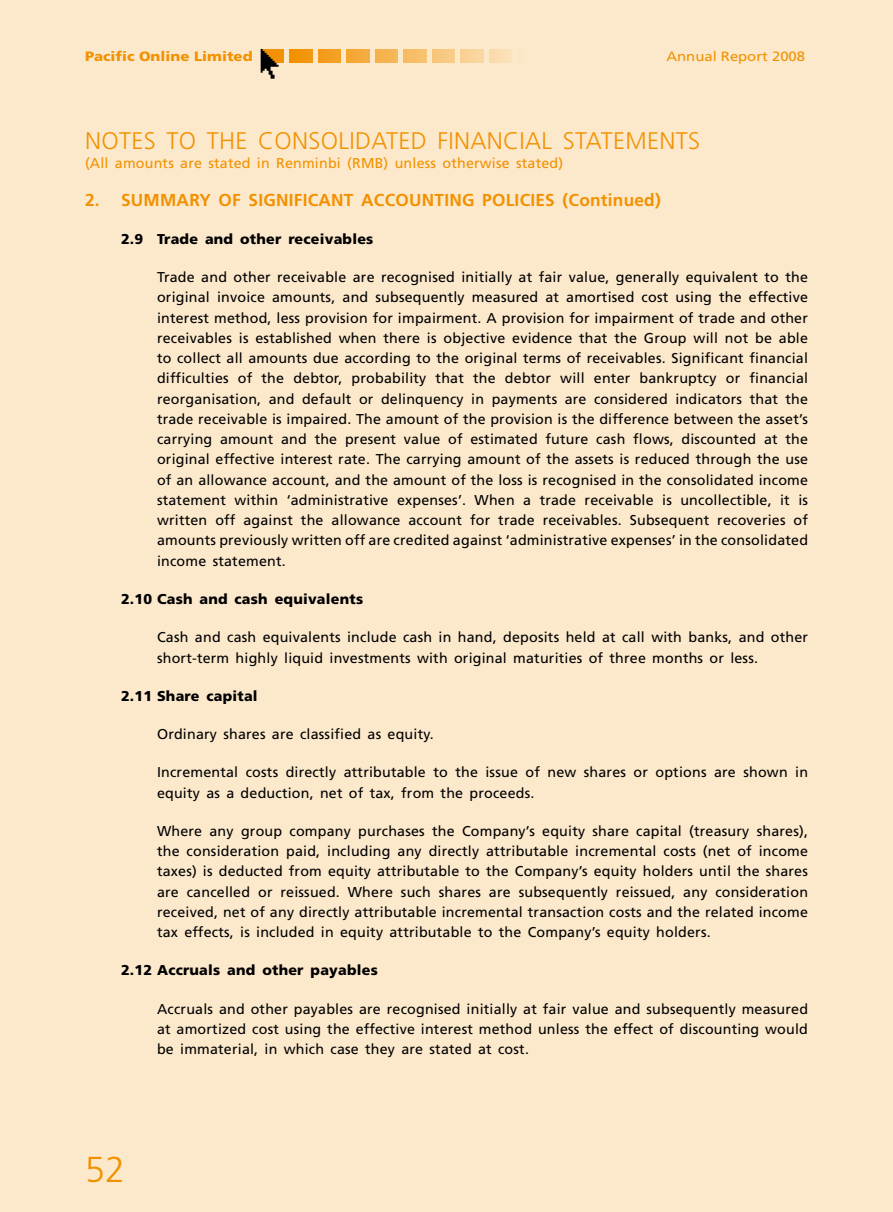
<style>
.page{position:relative;width:893px;height:1212px;background:#fce9cc}
.page>*{position:absolute;margin:0;border:0;box-sizing:border-box;transform-origin:0 0}
.t1{font:300 36px "Frutiger LT Std";color:#f29100}
.t2{font:300 24px "Frutiger LT Std";letter-spacing:.015em;color:#f29100}
.t3{font:700 17.25px "Frutiger LT Std";letter-spacing:.015em;color:#f29100}
.t4{font:14.25px/20.2px "Frutiger LT Std";letter-spacing:.015em;color:#000;text-align:justify}
.t5{font:900 14.25px "Frutiger LT Std";letter-spacing:.015em;color:#000}
.t6{font:14.25px "Frutiger LT Std";letter-spacing:.015em;color:#f29100}
.t7{font:900 13.5px "Frutiger LT Std";color:#f29100;scale:1.1 1}
.t8{font:13.5px "Frutiger LT Std";color:#f29100;scale:1.1 1}
</style>
<div class="page">
<div style="left:261px;top:50px;width:23px;height:13px;background:#f29101"></div>
<div style="left:318px;top:50px;width:23px;height:13px;background:#f49f20"></div>
<div style="left:375px;top:50px;width:23px;height:13px;background:#f6b450"></div>
<div style="left:432px;top:50px;width:23px;height:13px;background:#f9c981"></div>
<div style="left:489px;top:50px;width:23px;height:13px;background:#fbdeb3"></div>
<div style="left:290px;top:50px;width:22px;height:13px;background:#f29407"></div>
<div style="left:347px;top:50px;width:22px;height:13px;background:#f5a938"></div>
<div style="left:404px;top:50px;width:22px;height:13px;background:#f7be68"></div>
<div style="left:461px;top:50px;width:22px;height:13px;background:#fad39a"></div>
<svg style="left:261px;top:49px;width:18px;height:30px"></svg>
<p class="t7" style="left:85px;top:49px;width:154px">Pacific Online Limited</p>
<p class="t8" style="left:666px;top:49px;width:128px">Annual Report 2008</p>
<h2 class="t2" style="left:85px;top:127px;width:616px">NOTES TO THE CONSOLIDATED FINANCIAL STATEMENTS</h2>
<p class="t6" style="left:85px;top:155px;width:480px">(All amounts are stated in Renminbi (RMB) unless otherwise stated)</p>
<p class="t3" style="left:85px;top:190px;width:577px">2. SUMMARY OF SIGNIFICANT ACCOUNTING POLICIES (CONTINUED)</p>
<p class="t5" style="left:121px;top:230px;width:254px">2.9 Trade and other receivables</p>
<p class="t4" style="left:157px;top:267px;width:652px">Trade and other receivable are recognised initially at fair value, generally equivalent to the original invoice amounts, and subsequently measured at amortised cost using the effective interest method, less provision for impairment. A provision for impairment of trade and other receivables is established when there is objective evidence that the Group will not be able to collect all amounts due according to the original terms of receivables. Significant financial difficulties of the debtor, probability that the debtor will enter bankruptcy or financial reorganisation, and default or delinquency in payments are considered indicators that the trade receivable is impaired. The amount of the provision is the difference between the asset’s carrying amount and the present value of estimated future cash flows, discounted at the original effective interest rate. The carrying amount of the assets is reduced through the use of an allowance account, and the amount of the loss is recognised in the consolidated income statement within ‘administrative expenses’. When a trade receivable is uncollectible, it is written off against the allowance account for trade receivables. Subsequent recoveries of amounts previously written off are credited against ‘administrative expenses’ in the consolidated income statement.</p>
<p class="t5" style="left:121px;top:590px;width:244px">2.10 Cash and cash equivalents</p>
<p class="t4" style="left:157px;top:627px;width:652px">Cash and cash equivalents include cash in hand, deposits held at call with banks, and other short-term highly liquid investments with original maturities of three months or less.</p>
<p class="t5" style="left:121px;top:687px;width:138px">2.11 Share capital</p>
<p class="t4" style="left:157px;top:724px;width:278px">Ordinary shares are classified as equity.</p>
<p class="t4" style="left:157px;top:762px;width:652px">Incremental costs directly attributable to the issue of new shares or options are shown in equity as a deduction, net of tax, from the proceeds.</p>
<p class="t4" style="left:157px;top:821px;width:652px">Where any group company purchases the Company’s equity share capital (treasury shares), the consideration paid, including any directly attributable incremental costs (net of income taxes) is deducted from equity attributable to the Company’s equity holders until the shares are cancelled or reissued. Where such shares are subsequently reissued, any consideration received, net of any directly attributable incremental transaction costs and the related income tax effects, is included in equity attributable to the Company’s equity holders.</p>
<p class="t5" style="left:121px;top:962px;width:258px">2.12 Accruals and other payables</p>
<p class="t4" style="left:157px;top:998px;width:652px">Accruals and other payables are recognised initially at fair value and subsequently measured at amortized cost using the effective interest method unless the effect of discounting would be immaterial, in which case they are stated at cost.</p>
<h1 class="t1" style="left:85px;top:1149px;width:18px">52</h1>
</div>
